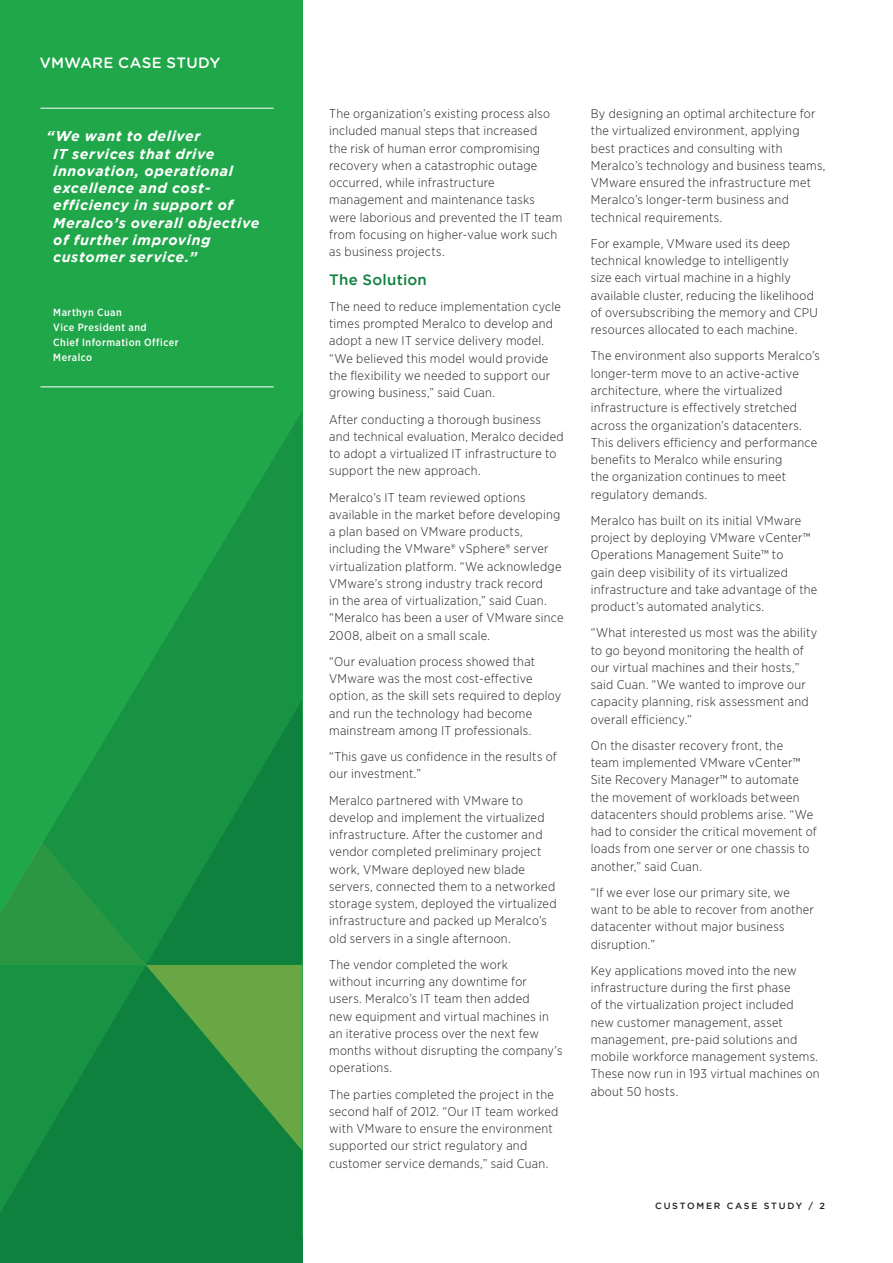
<style>
.page{position:relative;width:893px;height:1263px;background:#fff}
.page>*{position:absolute;margin:0;border:0;box-sizing:border-box;transform-origin:0 0}
.Document_Type{font:500 15px "Gotham Rounded";letter-spacing:.02em;color:#fff}
._5a_Body{font:500 15px "Gotham";letter-spacing:.02em;color:#10803f}
._6a_Side_Pullquote_b{font:italic 700 14.25px/17.2px "Gotham";letter-spacing:.04em;color:#fff}
._5a_Body-2{font:300 12.75px/17.2px "Gotham Narrow";letter-spacing:.02em;color:#231f20}
._6b_Side_Pullquote_a{font:500 10.5px/15px "Gotham Narrow";letter-spacing:.045em;color:#fff}
.Folio{font:500 9px "Gotham";letter-spacing:.2em;color:#231f20}
</style>
<div class="page">
<div style="left:0;top:0;width:302px;height:1235px;background:#20a74a"></div>
<svg style="left:0;top:386px;width:302px;height:877px"></svg>
<svg style="left:0;top:841px;width:302px;height:309px;background:#228f41"></svg>
<hr style="left:40px;top:108px;width:234px;height:1px;background:#fff">
<hr style="left:40px;top:387px;width:234px;height:1px;background:#fff">
<p class="Document_Type" style="left:40px;top:52px;width:182px">VMWARE CASE STUDY</p>
<p class="_6a_Side_Pullquote_b" style="left:53px;top:128px;width:208px;text-indent:-7px">“We want to deliver<br>IT services that drive innovation, operational excellence and cost&shy;efficiency in support of<br>Meralco’s overall objective of further improving customer service.”</p>
<p class="_6b_Side_Pullquote_a" style="left:53px;top:305px;width:127px">Marthyn Cuan<br>Vice President and<br>Chief Information Officer<br>Meralco</p>
<p class="_5a_Body-2" style="left:329px;top:105px;width:235px">The organization’s existing process also included manual steps that increased<br>the risk of human error compromising recovery when a catastrophic outage occurred, while infrastructure management and maintenance tasks were laborious and prevented the IT team from focusing on higher-value work such as business projects.</p>
<p class="_5a_Body" style="left:329px;top:271px;width:99px">The Solution</p>
<p class="_5a_Body-2" style="left:329px;top:298px;width:233px">The need to reduce implementation cycle times prompted Meralco to develop and adopt a new IT service delivery model. “We believed this model would provide the flexibility we needed to support our growing business,” said Cuan.</p>
<p class="_5a_Body-2" style="left:329px;top:410px;width:236px">After conducting a thorough business and technical evaluation, Meralco decided to adopt a virtualized IT infrastructure to support the new approach.</p>
<p class="_5a_Body-2" style="left:329px;top:488px;width:236px">Meralco’s IT team reviewed options available in the market before developing a plan based on VMware products, including the VMware® vSphere® server virtualization platform. “We acknowledge VMware’s strong industry track record<br>in the area of virtualization,” said Cuan. “Meralco has been a user of VMware since 2008, albeit on a small scale.</p>
<p class="_5a_Body-2" style="left:329px;top:652px;width:234px">“Our evaluation process showed that VMware was the most cost-effective option, as the skill sets required to deploy and run the technology had become mainstream among IT professionals.</p>
<p class="_5a_Body-2" style="left:329px;top:748px;width:229px">“This gave us confidence in the results of our investment.”</p>
<p class="_5a_Body-2" style="left:329px;top:791px;width:229px">Meralco partnered with VMware to develop and implement the virtualized infrastructure. After the customer and vendor completed preliminary project work, VMware deployed new blade servers, connected them to a networked storage system, deployed the virtualized infrastructure and packed up Meralco’s old servers in a single afternoon.</p>
<p class="_5a_Body-2" style="left:329px;top:955px;width:235px">The vendor completed the work<br>without incurring any downtime for users. Meralco’s IT team then added<br>new equipment and virtual machines in an iterative process over the next few months without disrupting the company’s operations.</p>
<p class="_5a_Body-2" style="left:329px;top:1085px;width:231px">The parties completed the project in the second half of 2012. “Our IT team worked with VMware to ensure the environment supported our strict regulatory and customer service demands,” said Cuan.</p>
<p class="_5a_Body-2" style="left:591px;top:105px;width:236px">By designing an optimal architecture for the virtualized environment, applying best practices and consulting with Meralco’s technology and business teams, VMware ensured the infrastructure met Meralco’s longer-term business and technical requirements.</p>
<p class="_5a_Body-2" style="left:591px;top:235px;width:229px">For example, VMware used its deep technical knowledge to intelligently<br>size each virtual machine in a highly available cluster, reducing the likelihood of oversubscribing the memory and CPU resources allocated to each machine.</p>
<p class="_5a_Body-2" style="left:591px;top:347px;width:231px">The environment also supports Meralco’s longer-term move to an active-active architecture, where the virtualized infrastructure is effectively stretched across the organization’s datacenters.<br>This delivers efficiency and performance benefits to Meralco while ensuring<br>the organization continues to meet regulatory demands.</p>
<p class="_5a_Body-2" style="left:591px;top:511px;width:228px">Meralco has built on its initial VMware project by deploying VMware vCenter™ Operations Management Suite™ to<br>gain deep visibility of its virtualized infrastructure and take advantage of the product’s automated analytics.</p>
<p class="_5a_Body-2" style="left:591px;top:624px;width:228px">“What interested us most was the ability to go beyond monitoring the health of our virtual machines and their hosts,” said Cuan. “We wanted to improve our capacity planning, risk assessment and overall efficiency.”</p>
<p class="_5a_Body-2" style="left:591px;top:736px;width:227px">On the disaster recovery front, the<br>team implemented VMware vCenter™ Site Recovery Manager™ to automate the movement of workloads between datacenters should problems arise. “We had to consider the critical movement of loads from one server or one chassis to another,” said Cuan.</p>
<p class="_5a_Body-2" style="left:591px;top:883px;width:225px">“If we ever lose our primary site, we want to be able to recover from another datacenter without major business disruption.”</p>
<p class="_5a_Body-2" style="left:591px;top:961px;width:230px">Key applications moved into the new infrastructure during the first phase<br>of the virtualization project included new customer management, asset management, pre-paid solutions and mobile workforce management systems.<br>These now run in 193 virtual machines on about 50 hosts.</p>
<p class="Folio" style="left:655px;top:1201px;width:171px">CUSTOMER CASE STUDY / 2</p>
</div>
